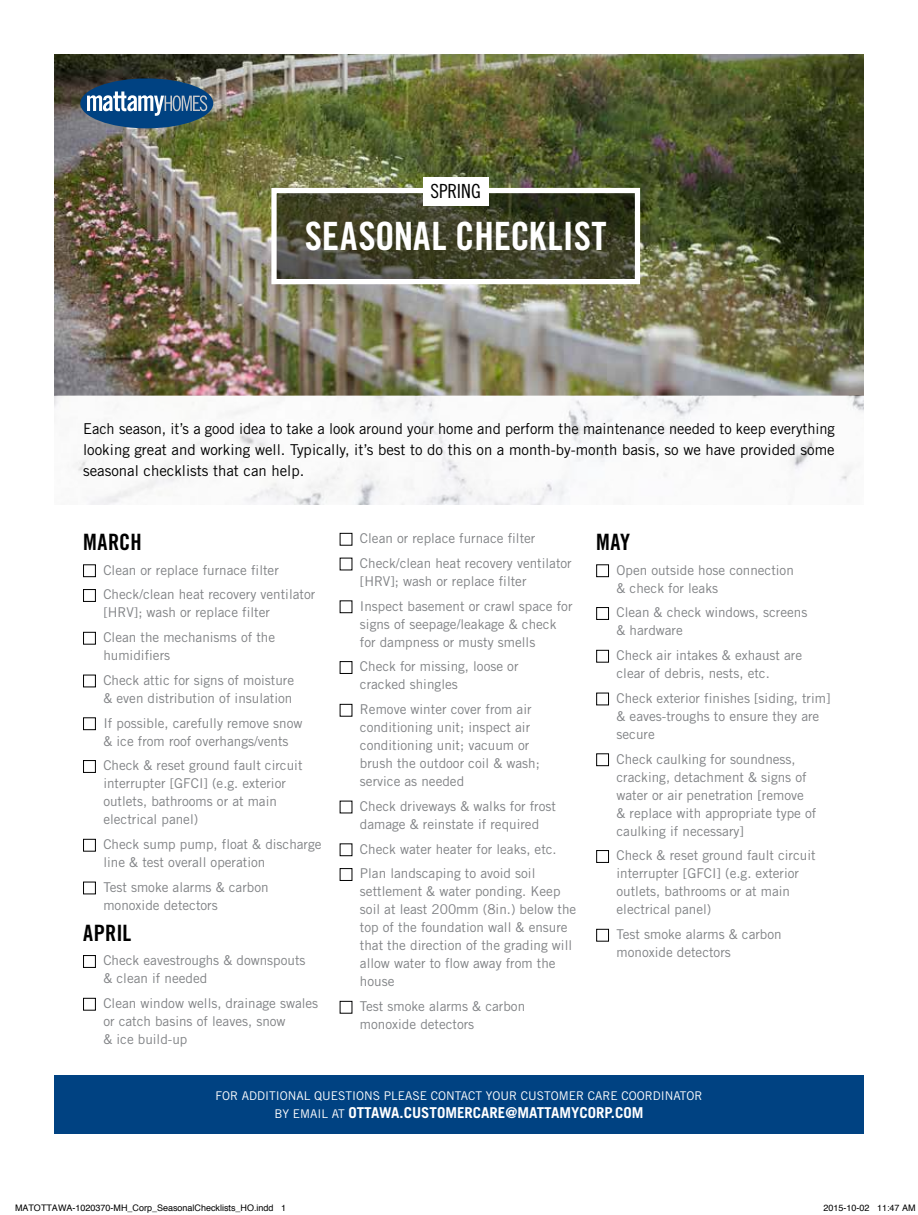
<style>
.page{position:relative;width:918px;height:1215px;background:#fff}
.page>*{position:absolute;margin:0;border:0;box-sizing:border-box;transform-origin:0 0}
.t1{font:39px "Trade Gothic Bold Cond Twenty";color:#fff}
.t2{font:22.5px "Trade Gothic Bold Cond Twenty";letter-spacing:.005em;color:#000}
.t3{font:19.5px "Trade Gothic Cond Eighteen";color:#000}
.t4{font:15px/21px "Trade Gothic";color:#000;text-align:justify}
.t5{font:700 15px "Trade Gothic";color:#fff}
.t6{font:13.5px/18px "Trade Gothic";color:#808285}
.t7{font:12px "Trade Gothic";color:#fff}
.t8{font:9px "Helvetica";color:#000}
.s1{font-weight:400;font-size:12px}
</style>
<div class="page">
<img style="left:54px;top:54px;width:810px;height:450px">
<div style="left:54px;top:1076px;width:810px;height:58px;background:#004282"></div>
<svg style="left:277px;top:194px;width:357px;height:84px;background:#3f412a"></svg>
<div style="left:271px;top:188px;width:369px;height:96px;border:5px solid #fff"></div>
<div style="left:423px;top:177px;width:66px;height:28px;background:#fff"></div>
<div style="left:80px;top:78px;width:133px;height:50px;background:#004282;border-radius:50%"></div>
<svg style="left:87px;top:91px;width:120px;height:25px"></svg>
<div style="left:83px;top:564px;width:13px;height:13px;border:1px solid #000"></div>
<div style="left:83px;top:589px;width:13px;height:13px;border:1px solid #000"></div>
<div style="left:83px;top:632px;width:13px;height:13px;border:1px solid #000"></div>
<div style="left:83px;top:675px;width:13px;height:12px;border:1px solid #000"></div>
<div style="left:83px;top:717px;width:13px;height:13px;border:1px solid #000"></div>
<div style="left:83px;top:760px;width:13px;height:13px;border:1px solid #000"></div>
<div style="left:83px;top:839px;width:13px;height:13px;border:1px solid #000"></div>
<div style="left:83px;top:882px;width:13px;height:12px;border:1px solid #000"></div>
<div style="left:83px;top:955px;width:13px;height:13px;border:1px solid #000"></div>
<div style="left:83px;top:998px;width:13px;height:13px;border:1px solid #000"></div>
<div style="left:340px;top:533px;width:12px;height:13px;border:1px solid #000"></div>
<div style="left:340px;top:600px;width:12px;height:13px;border:1px solid #000"></div>
<div style="left:340px;top:661px;width:12px;height:13px;border:1px solid #000"></div>
<div style="left:340px;top:704px;width:12px;height:13px;border:1px solid #000"></div>
<div style="left:340px;top:843px;width:12px;height:13px;border:1px solid #000"></div>
<div style="left:340px;top:868px;width:12px;height:13px;border:1px solid #000"></div>
<div style="left:340px;top:1001px;width:12px;height:13px;border:1px solid #000"></div>
<div style="left:596px;top:564px;width:13px;height:13px;border:1px solid #000"></div>
<div style="left:596px;top:607px;width:13px;height:13px;border:1px solid #000"></div>
<div style="left:596px;top:650px;width:13px;height:13px;border:1px solid #000"></div>
<div style="left:596px;top:693px;width:13px;height:12px;border:1px solid #000"></div>
<div style="left:596px;top:753px;width:13px;height:13px;border:1px solid #000"></div>
<div style="left:596px;top:850px;width:13px;height:13px;border:1px solid #000"></div>
<div style="left:596px;top:929px;width:13px;height:13px;border:1px solid #000"></div>
<h3 class="t3" style="left:431px;top:180px;width:52px">SPRING</h3>
<h1 class="t1" style="left:305px;top:213px;width:303px">SEASONAL CHECKLIST</h1>
<p class="t4" style="left:83px;top:418px;width:753px">Each season, it’s a good idea to take a look around your home and perform the maintenance needed to keep everything looking great and working well. Typically, it’s best to do this on a month-by-month basis, so we have provided some seasonal checklists that can help.</p>
<h2 class="t2" style="left:83px;top:528px;width:60px">MARCH</h2>
<p class="t6" style="left:103px;top:557px;width:213px;line-height:24.8px">Clean or replace furnace filter<br>Check/clean heat recovery ventilator</p>
<p class="t6" style="left:103px;top:600px;width:173px;line-height:24.8px">[HRV]; wash or replace filter<br>Clean the mechanisms of the</p>
<p class="t6" style="left:103px;top:643px;width:192px;line-height:24.8px">humidifiers<br>Check attic for signs of moisture</p>
<p class="t6" style="left:103px;top:686px;width:201px;line-height:24.8px">&amp; even distribution of insulation<br>If possible, carefully remove snow</p>
<p class="t6" style="left:103px;top:728px;width:201px;line-height:24.8px">&amp; ice from roof overhangs/vents<br>Check &amp; reset ground fault circuit</p>
<p class="t6" style="left:103px;top:774px;width:184px">interrupter [GFCI] (e.g. exterior outlets, bathrooms or at main electrical panel)</p>
<p class="t6" style="left:103px;top:835px;width:220px">Check sump pump, float &amp; discharge line &amp; test overall operation</p>
<p class="t6" style="left:103px;top:878px;width:167px">Test smoke alarms &amp; carbon monoxide detectors</p>
<h2 class="t2" style="left:83px;top:919px;width:50px">APRIL</h2>
<p class="t6" style="left:103px;top:951px;width:204px">Check eavestroughs &amp; downspouts &amp; clean if needed</p>
<p class="t6" style="left:103px;top:994px;width:216px">Clean window wells, drainage swales or catch basins of leaves, snow<br>&amp; ice build-up</p>
<p class="t6" style="left:360px;top:526px;width:213px;line-height:24.8px">Clean or replace furnace filter<br>Check/clean heat recovery ventilator</p>
<p class="t6" style="left:360px;top:569px;width:214px;line-height:24.8px">[HRV]; wash or replace filter<br>Inspect basement or crawl space for</p>
<p class="t6" style="left:360px;top:615px;width:198px">signs of seepage/leakage &amp; check for dampness or musty smells</p>
<p class="t6" style="left:360px;top:657px;width:160px">Check for missing, loose or cracked shingles</p>
<p class="t6" style="left:360px;top:700px;width:181px">Remove winter cover from air conditioning unit; inspect air conditioning unit; vacuum or brush the outdoor coil &amp; wash; service as needed</p>
<p class="t6" style="left:360px;top:797px;width:198px">Check driveways &amp; walks for frost damage &amp; reinstate if required</p>
<p class="t6" style="left:360px;top:836px;width:198px;line-height:24.8px">Check water heater for leaks, etc.<br>Plan landscaping to avoid soil</p>
<p class="t6" style="left:360px;top:882px;width:218px">settlement &amp; water ponding. Keep soil at least 200mm (8in.) below the top of the foundation wall &amp; ensure that the direction of the grading will allow water to flow away from the house</p>
<p class="t6" style="left:360px;top:997px;width:167px">Test smoke alarms &amp; carbon monoxide detectors</p>
<h2 class="t2" style="left:596px;top:528px;width:35px">MAY</h2>
<p class="t6" style="left:617px;top:561px;width:179px">Open outside hose connection &amp; check for leaks</p>
<p class="t6" style="left:617px;top:603px;width:192px">Clean &amp; check windows, screens &amp; hardware</p>
<p class="t6" style="left:617px;top:646px;width:187px">Check air intakes &amp; exhaust are clear of debris, nests, etc.</p>
<p class="t6" style="left:617px;top:689px;width:216px">Check exterior finishes [siding, trim] &amp; eaves-troughs to ensure they are secure</p>
<p class="t6" style="left:617px;top:750px;width:201px">Check caulking for soundness, cracking, detachment &amp; signs of water or air penetration [remove<br>&amp; replace with appropriate type of caulking if necessary]</p>
<p class="t6" style="left:617px;top:846px;width:201px">Check &amp; reset ground fault circuit interrupter [GFCI] (e.g. exterior outlets, bathrooms or at main electrical panel)</p>
<p class="t6" style="left:617px;top:925px;width:167px">Test smoke alarms &amp; carbon monoxide detectors</p>
<p class="t7" style="left:216px;top:1088px;width:488px">FOR ADDITIONAL QUESTIONS PLEASE CONTACT YOUR CUSTOMER CARE COORDINATOR</p>
<p class="t5" style="left:275px;top:1103px;width:370px"><span class="s1">BY EMAIL AT</span> OTTAWA.CUSTOMERCARE@MATTAMYCORP.COM</p>
<p class="t8" style="left:15px;top:1200px;width:273px">MATOTTAWA-1020370-MH_Corp_SeasonalChecklists_HO.indd 1</p>
<p class="t8" style="left:824px;top:1200px;width:94px">2015-10-02 11:47 AM</p>
</div>
